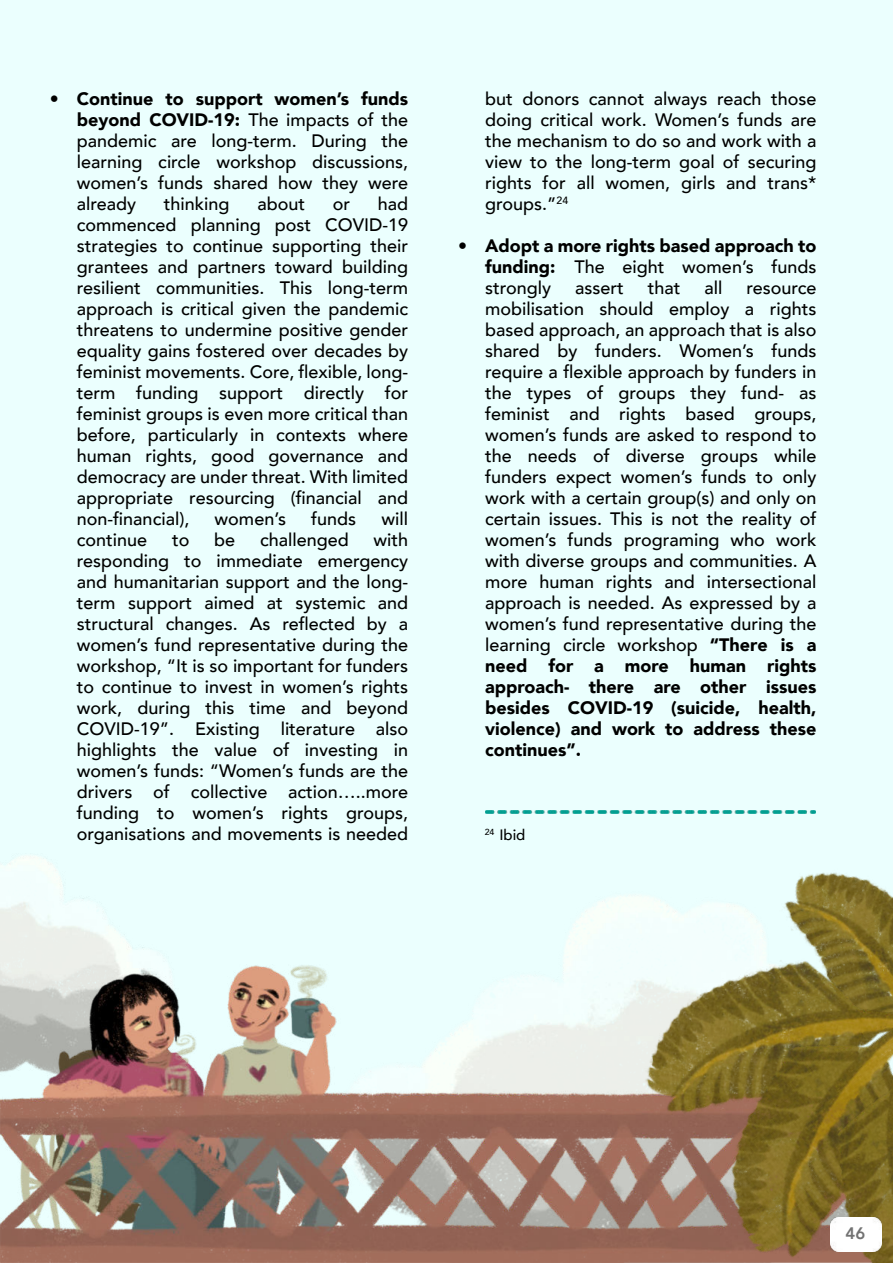
<style>
.page{position:relative;width:893px;height:1263px;background:#fff}
.page>*{position:absolute;margin:0;border:0;box-sizing:border-box;transform-origin:0 0}
.t1{font:500 18px/21px "Avenir";color:#000;text-align:justify}
.t2{font:900 18px/21px "Avenir";color:#000;text-align:justify}
.t3{font:800 16.65px "Avenir";color:#727272}
.t4{font:500 15px "Avenir";color:#000}
.s1{font-weight:900}
.s2{font-weight:500}
</style>
<div class="page">
<div style="left:0;top:0;width:892px;height:964px;background:#ebfffe"></div>
<img style="left:0;top:854px;width:174px;height:110px">
<img style="left:336px;top:892px;width:435px;height:72px">
<img style="left:485px;top:810px;width:331px;height:3px">
<img style="left:0;top:964px;width:668px;height:299px">
<img style="left:771px;top:841px;width:122px;height:99px">
<img style="left:637px;top:940px;width:256px;height:211px">
<img style="left:668px;top:970px;width:225px;height:293px">
<img style="left:797px;top:1019px;width:96px;height:244px">
<img style="left:830px;top:1217px;width:51px;height:34px">
<p class="t1" style="left:77px;top:87px;width:333px;text-indent:-27px"><span class="s1">• Continue to support women’s funds beyond COVID-19:</span> The impacts of the pandemic are long-term. During the learning circle workshop discussions, women’s funds shared how they were already</p>
<p class="t1" style="left:77px;top:192px;width:333px;text-indent:301px">had commenced planning post COVID-19 strategies to continue supporting their grantees and partners toward building resilient communities. This long-term approach is critical given the pandemic threatens to undermine positive gender equality gains fostered over decades by feminist movements. Core, flexible, long&shy;term funding support directly for feminist groups is even more critical than before, particularly in contexts where human rights, good governance and democracy are under threat. With limited appropriate resourcing (financial and non-financial),</p>
<p class="t1" style="left:164px;top:192px;width:67px">thinking</p>
<p class="t1" style="left:257px;top:192px;width:49px">about</p>
<p class="t1" style="left:333px;top:192px;width:19px">or</p>
<p class="t1" style="left:215px;top:507px;width:73px">women’s</p>
<p class="t1" style="left:311px;top:507px;width:46px">funds</p>
<p class="t1" style="left:382px;top:507px;width:28px">will</p>
<p class="t1" style="left:77px;top:528px;width:333px;text-indent:297px">with responding to immediate emergency and humanitarian support and the long&shy;term support aimed at systemic and structural changes. As reflected by a women’s fund representative during the workshop, “It is so important for funders to continue to invest in women’s rights work, during this time and beyond COVID-19”. Existing literature also highlights the value of investing in women’s funds: “Women’s funds are the drivers of collective action…..more funding to women’s rights groups, organisations and movements is needed</p>
<p class="t1" style="left:77px;top:528px;width:72px">continue</p>
<p class="t1" style="left:172px;top:528px;width:19px">to</p>
<p class="t1" style="left:214px;top:528px;width:23px">be</p>
<p class="t1" style="left:260px;top:528px;width:90px">challenged</p>
<p class="t1" style="left:485px;top:87px;width:333px">but donors cannot always reach those doing critical work. Women’s funds are the mechanism to do so and work with a view to the long-term goal of securing rights for all women, girls and trans* groups.”<sup>24</sup></p>
<p class="t2" style="left:485px;top:235px;width:333px;text-indent:-27px">• Adopt a more rights based approach to funding: <span class="s2">The eight women’s funds strongly</span></p>
<p class="t1" style="left:575px;top:276px;width:50px">assert</p>
<p class="t1" style="left:648px;top:276px;width:34px">that</p>
<p class="t1" style="left:704px;top:276px;width:19px">all</p>
<p class="t1" style="left:485px;top:276px;width:333px;text-indent:261px">resource mobilisation should employ a rights based approach, an approach that is also shared by funders. Women’s funds require a flexible approach by funders in the types of groups they fund- as feminist and rights based groups, women’s funds are asked to respond to the needs of diverse groups while funders expect women’s funds to only work with a certain group(s) and only on certain issues. This is not the reality of women’s funds programing who work with diverse groups and communities. A more human rights and intersectional approach is needed. As expressed by a women’s fund representative during the learning circle workshop <span class="s1">“There is a need for a more human rights approach- there are other issues besides COVID-19 (suicide, health, violence) and work to address these continues”.</span></p>
<p class="t4" style="left:485px;top:822px;width:42px"><sup>24</sup> Ibid</p>
<p class="t3" style="left:846px;top:1220px;width:21px">46</p>
</div>
